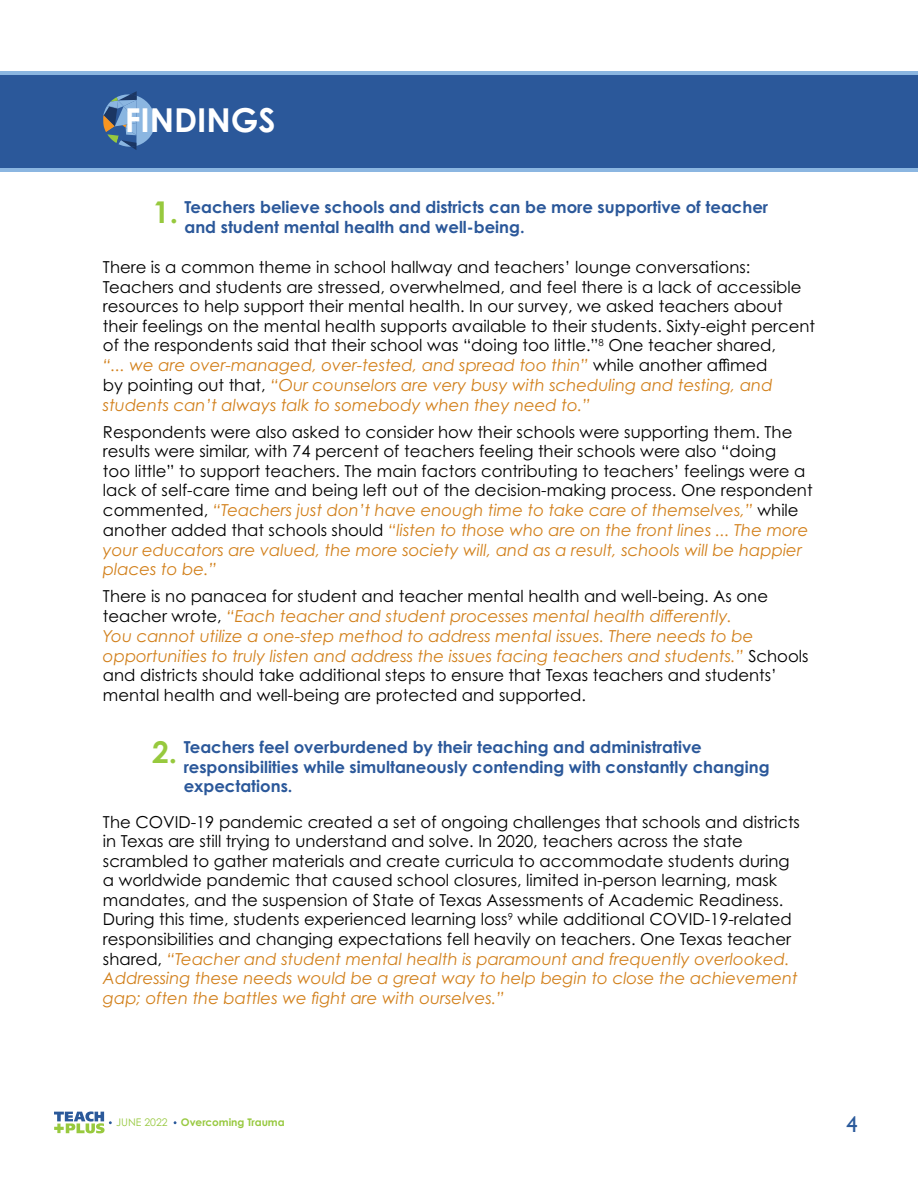
<style>
.page{position:relative;width:918px;height:1188px;background:#fff}
.page>*{position:absolute;margin:0;border:0;box-sizing:border-box;transform-origin:0 0}
.t1{font:700 33px "Century Gothic Pro";color:#fff}
.t2{font:700 30px "Century Gothic Pro";color:#97c93e}
.t3{font:22.5px "Gill Sans";color:#2b5a9b}
.t4{font:16.5px/19.6px "Century Gothic Pro";color:#000}
.t5{font:700 16.5px/19.8px "Century Gothic Pro";color:#2b589a}
.t6{font:700 10.5px "Century Gothic Pro";color:#98c940}
.t7{font:10.5px "Century Gothic Pro";color:#98c940}
.s1{font-style:italic;color:#d2801b}
</style>
<div class="page">
<svg style="left:54px;top:1111px;width:58px;height:22px"></svg>
<div style="left:0;top:73px;width:918px;height:95px;background:#2b589a"></div>
<hr style="left:0;top:168px;width:918px;height:4px;background:#8bb6e1">
<hr style="left:0;top:71px;width:918px;height:4px;background:#8bb6e1">
<svg style="left:103px;top:91px;width:53px;height:59px"></svg>
<h1 class="t1" style="left:125px;top:99px;width:153px">FINDINGS</h1>
<p class="t5" style="left:184px;top:197px;width:585px">Teachers believe schools and districts can be more supportive of teacher and student mental health and well-being.</p>
<h2 class="t2" style="left:153px;top:194px;width:27px">1.</h2>
<p class="t4" style="left:103px;top:257px;width:714px">There is a common theme in school hallway and teachers’ lounge conversations:<br>Teachers and students are stressed, overwhelmed, and feel there is a lack of accessible resources to help support their mental health. In our survey, we asked teachers about their feelings on the mental health supports available to their students. Sixty-eight percent of the respondents said that their school was “doing too little.”<sup>8</sup> One teacher shared,<br><span class="s1">“... we are over-managed, over-tested, and spread too thin”</span> while another affimed<br>by pointing out that, <span class="s1">“Our counselors are very busy with scheduling and testing, and students can’t always talk to somebody when they need to.”</span></p>
<p class="t4" style="left:103px;top:422px;width:711px">Respondents were also asked to consider how their schools were supporting them. The results were similar, with 74 percent of teachers feeling their schools were also “doing<br>too little” to support teachers. The main factors contributing to teachers’ feelings were a lack of self-care time and being left out of the decision-making process. One respondent commented, <span class="s1">“Teachers just don’t have enough time to take care of themselves,”</span> while another added that schools should <span class="s1">“listen to those who are on the front lines ... The more your educators are valued, the more society will, and as a result, schools will be happier places to be.”</span></p>
<p class="t4" style="left:103px;top:587px;width:707px">There is no panacea for student and teacher mental health and well-being. As one teacher wrote, <span class="s1">“Each teacher and student processes mental health differently.<br>You cannot utilize a one-step method to address mental issues. There needs to be opportunities to truly listen and address the issues facing teachers and students.”</span> Schools and districts should take additional steps to ensure that Texas teachers and students’ mental health and well-being are protected and supported.</p>
<p class="t5" style="left:184px;top:737px;width:587px">Teachers feel overburdened by their teaching and administrative responsibilities while simultaneously contending with constantly changing expectations.</p>
<h2 class="t2" style="left:152px;top:733px;width:27px">2.</h2>
<p class="t4" style="left:103px;top:812px;width:699px">The COVID-19 pandemic created a set of ongoing challenges that schools and districts in Texas are still trying to understand and solve. In 2020, teachers across the state scrambled to gather materials and create curricula to accommodate students during a worldwide pandemic that caused school closures, limited in-person learning, mask mandates, and the suspension of State of Texas Assessments of Academic Readiness.<br>During this time, students experienced learning loss<sup>9</sup> while additional COVID-19-related responsibilities and changing expectations fell heavily on teachers. One Texas teacher shared, <span class="s1">“Teacher and student mental health is paramount and frequently overlooked.<br>Addressing these needs would be a great way to help begin to close the achievement gap; often the battles we fight are with ourselves.”</span></p>
<p class="t7" style="left:116px;top:1116px;width:53px">JUNE 2022</p>
<p class="t6" style="left:181px;top:1116px;width:105px">Overcoming Trauma</p>
<h3 class="t3" style="left:846px;top:1111px;width:13px">4</h3>
</div>
